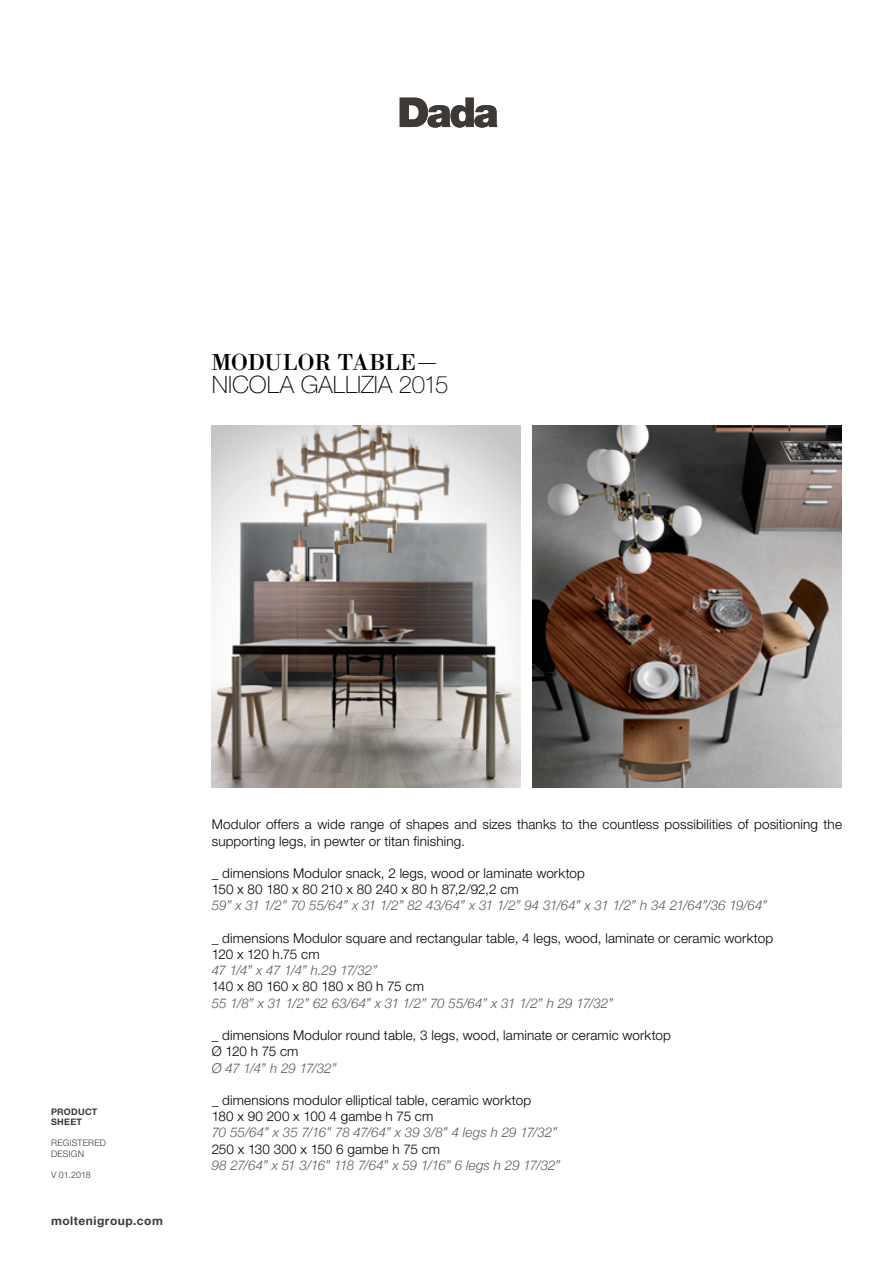
<style>
.page{position:relative;width:893px;height:1263px;background:#fff}
.page>*{position:absolute;margin:0;border:0;box-sizing:border-box;transform-origin:0 0}
.t1{font:100 24px "Helvetica Neue LT Std";color:#000}
.t2{font:24px "Bodoni Std";letter-spacing:-.015em;color:#000}
.t3{font:300 13.5px/16.2px "Helvetica Neue LT Std";letter-spacing:.01em;color:#000}
.t4{font:italic 300 13.5px "Helvetica Neue";letter-spacing:-.005em;color:#58595b}
.t5{font:700 12px "Helvetica Neue LT Std";letter-spacing:.04em;color:#3e3935}
.t6{font:300 9px/10.5px "Helvetica Neue LT Std";letter-spacing:.015em;color:#3e3935}
.t7{font:700 9px/10.5px "Helvetica Neue LT Std";letter-spacing:.025em;color:#3e3935}
.s1{font-family:"Helvetica Neue LT Std";font-weight:100}
</style>
<div class="page">
<img style="left:533px;top:425px;width:308px;height:362px">
<img style="left:211px;top:425px;width:309px;height:362px">
<svg style="left:400px;top:98px;width:97px;height:30px"></svg>
<h1 class="t2" style="left:211px;top:347px;width:229px">MODULOR TABLE<span class="s1">—</span></h1>
<h1 class="t1" style="left:212px;top:371px;width:238px">NICOLA GALLIZIA 2015</h1>
<p class="t7" style="left:51px;top:1106px;width:48px">PRODUCT<br>SHEET</p>
<p class="t6" style="left:51px;top:1138px;width:56px">REGISTERED<br>DESIGN</p>
<p class="t6" style="left:51px;top:1169px;width:41px">V 01.2018</p>
<p class="t5" style="left:51px;top:1213px;width:113px">moltenigroup.com</p>
<p class="t3" style="left:212px;top:816px;width:632px">Modulor offers a wide range of shapes and sizes thanks to the countless possibilities of positioning the supporting legs, in pewter or titan finishing.</p>
<p class="t3" style="left:212px;top:865px;width:375px">_ dimensions Modulor snack, 2 legs, wood or laminate worktop<br>150 x 80 180 x 80 210 x 80 240 x 80 h 87,2/92,2 cm</p>
<p class="t4" style="left:212px;top:895px;width:557px">59” x 31 1/2” 70 55/64” x 31 1/2” 82 43/64” x 31 1/2” 94 31/64” x 31 1/2” h 34 21/64”/36 19/64”</p>
<p class="t3" style="left:212px;top:930px;width:563px">_ dimensions Modulor square and rectangular table, 4 legs, wood, laminate or ceramic worktop<br>120 x 120 h.75 cm</p>
<p class="t4" style="left:212px;top:960px;width:167px">47 1/4” x 47 1/4” h.29 17/32”</p>
<p class="t3" style="left:212px;top:978px;width:214px">140 x 80 160 x 80 180 x 80 h 75 cm</p>
<p class="t4" style="left:212px;top:992px;width:403px">55 1/8” x 31 1/2” 62 63/64” x 31 1/2” 70 55/64” x 31 1/2” h 29 17/32”</p>
<p class="t3" style="left:212px;top:1027px;width:461px">_ dimensions Modulor round table, 3 legs, wood, laminate or ceramic worktop<br>Ø 120 h 75 cm</p>
<p class="t4" style="left:212px;top:1057px;width:126px">Ø 47 1/4” h 29 17/32”</p>
<p class="t3" style="left:212px;top:1092px;width:321px">_ dimensions modulor elliptical table, ceramic worktop<br>180 x 90 200 x 100 4 gambe h 75 cm</p>
<p class="t4" style="left:212px;top:1122px;width:347px">70 55/64” x 35 7/16” 78 47/64” x 39 3/8” 4 legs h 29 17/32”</p>
<p class="t3" style="left:212px;top:1140px;width:230px">250 x 130 300 x 150 6 gambe h 75 cm</p>
<p class="t4" style="left:212px;top:1154px;width:350px">98 27/64” x 51 3/16” 118 7/64” x 59 1/16” 6 legs h 29 17/32”</p>
</div>
